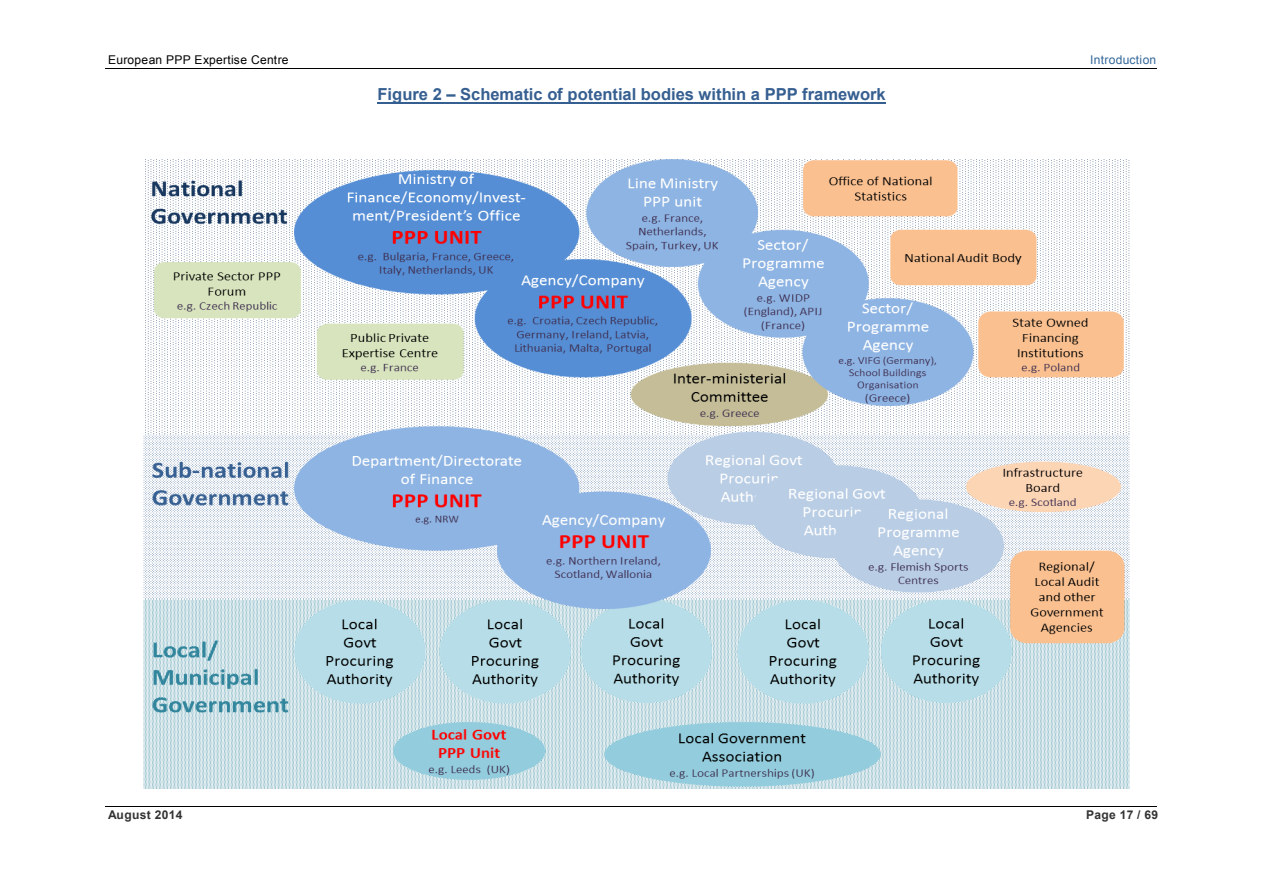
<style>
.page{position:relative;width:1263px;height:893px;background:#fff}
.page>*{position:absolute;margin:0;border:0;box-sizing:border-box;transform-origin:0 0}
.t1{font:700 16.5px "Arial";color:#365f91}
.t2{font:12px "Arial";letter-spacing:.025em;color:#000}
.t3{font:700 12px "Arial";letter-spacing:.025em;color:#333}
.t4{font:12px "Arial";letter-spacing:.025em;color:#369}
</style>
<div class="page">
<hr style="left:106px;top:69px;width:1051px;height:1px;background:#000">
<hr style="left:106px;top:806px;width:1051px;height:1px;background:#000">
<hr style="left:377px;top:102px;width:508px;height:2px;background:#365f91">
<img style="left:143px;top:159px;width:986px;height:629px">
<p class="t2" style="left:108px;top:52px;width:182px">European PPP Expertise Centre</p>
<p class="t4" style="left:1090px;top:52px;width:68px">Introduction</p>
<p class="t1" style="left:377px;top:83px;width:510px">Figure 2 – Schematic of potential bodies within a PPP framework</p>
<p class="t3" style="left:108px;top:807px;width:76px">August 2014</p>
<p class="t3" style="left:1086px;top:807px;width:74px">Page 17 / 69</p>
</div>
